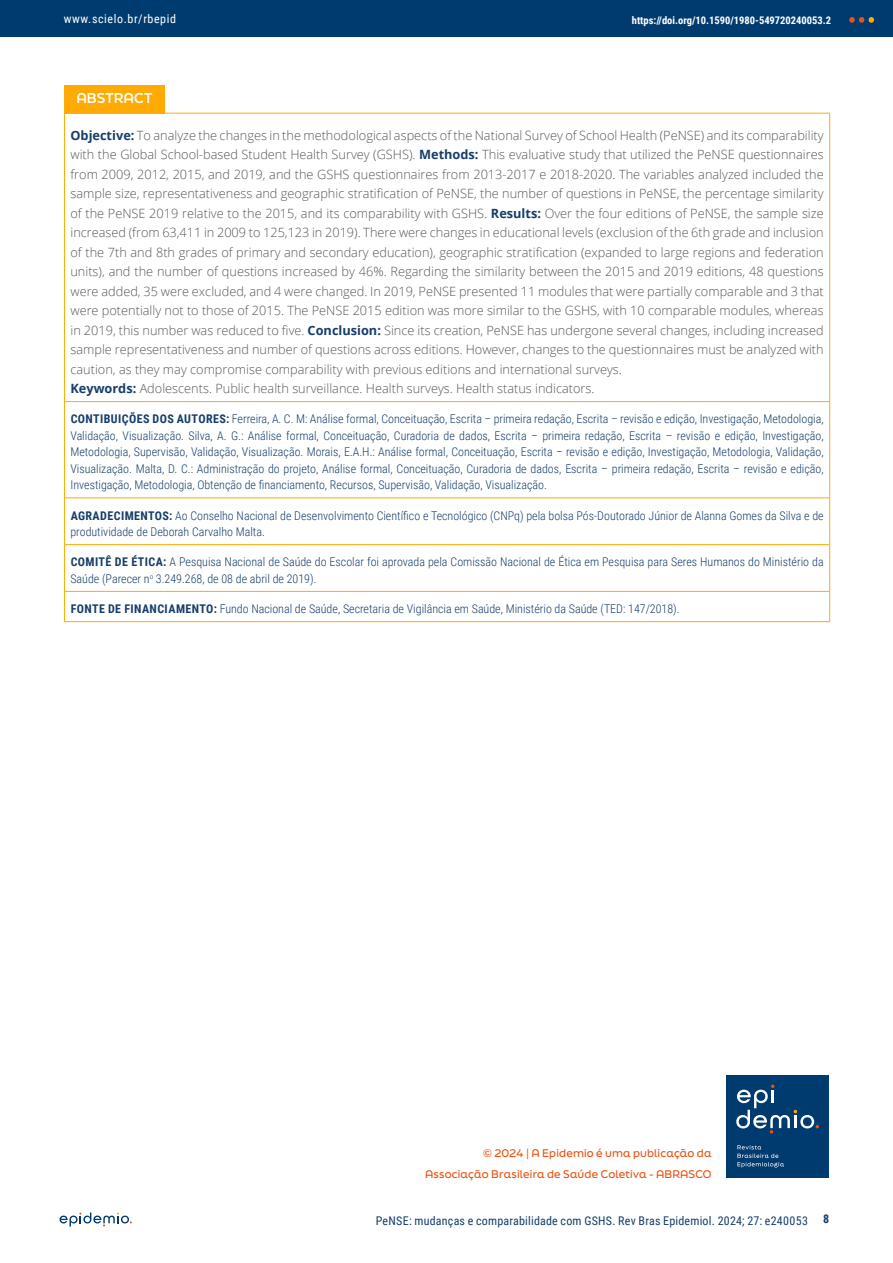
<style>
.page{position:relative;width:893px;height:1263px;background:#fff}
.page>*{position:absolute;margin:0;border:0;box-sizing:border-box;transform-origin:0 0}
.t1{font:700 13.5px "Final Six";color:#fff}
.t2{font:300 12.75px/19.5px "Open Sans";color:#575756}
.t3{font:300 12px/16.5px "Roboto Condensed";color:#173d6b}
.t4{font:12px "Roboto Condensed";letter-spacing:.015em;color:#173d6b}
.t5{font:12px "Roboto Condensed";letter-spacing:.05em;color:#fff}
.t6{font:700 12px "Roboto Condensed";color:#173d6b}
.t7{font:500 10.5px/21px "Final Six";letter-spacing:.015em;color:#e85412;text-align:right}
.t8{font:700 10.5px "Roboto Condensed";color:#fff}
.s1{font-weight:700;color:#173d6b}
.s2{font-weight:700}
</style>
<div class="page">
<div style="left:0;top:0;width:893px;height:36px;background:#003b70"></div>
<svg style="left:849px;top:17px;width:25px;height:6px"></svg>
<svg style="left:60px;top:1212px;width:72px;height:14px"></svg>
<div style="left:726px;top:1075px;width:103px;height:103px;background:#003b70"></div>
<svg style="left:737px;top:1145px;width:47px;height:22px"></svg>
<svg style="left:736px;top:1084px;width:83px;height:49px"></svg>
<div style="left:64px;top:85px;width:101px;height:28px;background:#ffab03"></div>
<hr style="left:829px;top:114px;width:1px;height:287px;background:#ffab03">
<svg style="left:829px;top:592px;width:1px;height:29px"></svg>
<hr style="left:829px;top:402px;width:1px;height:96px;background:#ffab03">
<hr style="left:829px;top:498px;width:1px;height:47px;background:#ffab03">
<hr style="left:829px;top:545px;width:1px;height:46px;background:#ffab03">
<hr style="left:64px;top:402px;width:1px;height:96px;background:#ffab03">
<hr style="left:64px;top:498px;width:1px;height:47px;background:#ffab03">
<hr style="left:64px;top:545px;width:1px;height:46px;background:#ffab03">
<hr style="left:65px;top:497px;width:100px;height:1px;background:#ffab03">
<hr style="left:165px;top:497px;width:664px;height:1px;background:#ffab03">
<hr style="left:65px;top:544px;width:100px;height:1px;background:#ffab03">
<hr style="left:165px;top:544px;width:664px;height:1px;background:#ffab03">
<hr style="left:64px;top:591px;width:101px;height:1px;background:#ffab03">
<hr style="left:165px;top:591px;width:665px;height:1px;background:#ffab03">
<svg style="left:64px;top:592px;width:1px;height:29px"></svg>
<hr style="left:64px;top:621px;width:101px;height:1px;background:#ffab03">
<hr style="left:165px;top:621px;width:665px;height:1px;background:#ffab03">
<hr style="left:64px;top:113px;width:101px;height:1px;background:#ffab03">
<hr style="left:64px;top:114px;width:1px;height:287px;background:#ffab03">
<hr style="left:165px;top:113px;width:665px;height:1px;background:#ffab03">
<hr style="left:64px;top:401px;width:101px;height:1px;background:#ffab03">
<hr style="left:165px;top:401px;width:665px;height:1px;background:#ffab03">
<p class="t5" style="left:64px;top:10px;width:114px">www.scielo.br/rbepid</p>
<p class="t8" style="left:632px;top:12px;width:201px">https://doi.org/10.1590/1980-549720240053.2</p>
<p class="t1" style="left:76px;top:88px;width:78px">ABSTRACT</p>
<p class="t2" style="left:70px;top:125px;width:755px"><span class="s1">Objective:</span> To analyze the changes in the methodological aspects of the National Survey of School Health (PeNSE) and its comparability with the Global School-based Student Health Survey (GSHS). <span class="s1">Methods:</span> This evaluative study that utilized the PeNSE questionnaires from 2009, 2012, 2015, and 2019, and the GSHS questionnaires from 2013-2017 e 2018-2020. The variables analyzed included the sample size, representativeness and geographic stratification of PeNSE, the number of questions in PeNSE, the percentage similarity of the PeNSE 2019 relative to the 2015, and its comparability with GSHS. <span class="s1">Results:</span> Over the four editions of PeNSE, the sample size increased (from 63,411 in 2009 to 125,123 in 2019). There were changes in educational levels (exclusion of the 6th grade and inclusion of the 7th and 8th grades of primary and secondary education), geographic stratification (expanded to large regions and federation units), and the number of questions increased by 46%. Regarding the similarity between the 2015 and 2019 editions, 48 questions were added, 35 were excluded, and 4 were changed. In 2019, PeNSE presented 11 modules that were partially comparable and 3 that were potentially not to those of 2015. The PeNSE 2015 edition was more similar to the GSHS, with 10 comparable modules, whereas in 2019, this number was reduced to five. <span class="s1">Conclusion:</span> Since its creation, PeNSE has undergone several changes, including increased sample representativeness and number of questions across editions. However, changes to the questionnaires must be analyzed with caution, as they may compromise comparability with previous editions and international surveys.<br><span class="s1">Keywords:</span> Adolescents. Public health surveillance. Health surveys. Health status indicators.</p>
<p class="t3" style="left:70px;top:410px;width:755px;text-align:justify"><span class="s2">CONTIBUIÇÕES DOS AUTORES:</span> Ferreira, A. C. M: Análise formal, Conceituação, Escrita – primeira redação, Escrita – revisão e edição, Investigação, Metodologia, Validação, Visualização. Silva, A. G.: Análise formal, Conceituação, Curadoria de dados, Escrita – primeira redação, Escrita – revisão e edição, Investigação, Metodologia, Supervisão, Validação, Visualização. Morais, E.A.H.: Análise formal, Conceituação, Escrita – revisão e edição, Investigação, Metodologia, Validação, Visualização. Malta, D. C.: Administração do projeto, Análise formal, Conceituação, Curadoria de dados, Escrita – primeira redação, Escrita – revisão e edição, Investigação, Metodologia, Obtenção de financiamento, Recursos, Supervisão, Validação, Visualização.</p>
<p class="t3" style="left:70px;top:507px;width:755px"><span class="s2">AGRADECIMENTOS:</span> Ao Conselho Nacional de Desenvolvimento Científico e Tecnológico (CNPq) pela bolsa Pós-Doutorado Júnior de Alanna Gomes da Silva e de produtividade de Deborah Carvalho Malta.</p>
<p class="t3" style="left:70px;top:553px;width:755px"><span class="s2">COMITÊ DE ÉTICA:</span> A Pesquisa Nacional de Saúde do Escolar foi aprovada pela Comissão Nacional de Ética em Pesquisa para Seres Humanos do Ministério da<br>Saúde (Parecer n<sup>o</sup> 3.249.268, de 08 de abril de 2019).</p>
<p class="t3" style="left:71px;top:600px;width:610px"><span class="s2">FONTE DE FINANCIAMENTO:</span> Fundo Nacional de Saúde, Secretaria de Vigilância em Saúde, Ministério da Saúde (TED: 147/2018).</p>
<p class="t7" style="left:425px;top:1142px;width:288px">© 2024 | A Epidemio é uma publicação da<br>Associação Brasileira de Saúde Coletiva - ABRASCO</p>
<p class="t4" style="left:376px;top:1212px;width:434px">PeNSE: mudanças e comparabilidade com GSHS. Rev Bras Epidemiol. 2024; 27: e240053</p>
<p class="t6" style="left:823px;top:1211px;width:8px">8</p>
</div>
